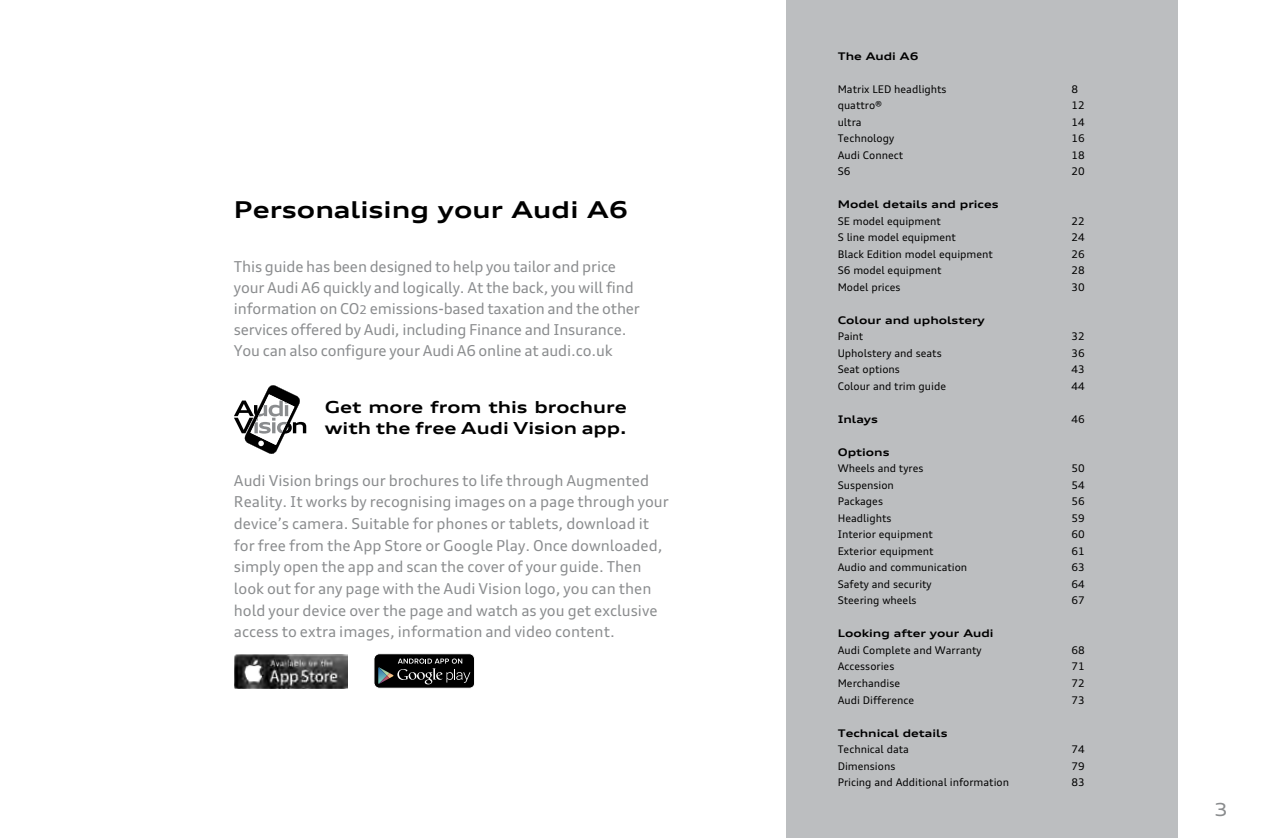
<style>
.page{position:relative;width:1263px;height:838px;background:#fff}
.page>*{position:absolute;margin:0;border:0;box-sizing:border-box;transform-origin:0 0}
.t1{font:700 expanded 23.25px "Audi Type";color:#000}
.t2{font:expanded 18px "Audi Type";color:#8a8c8e}
.t3{font:700 expanded 16.5px/20.7px "Audi Type";color:#000}
.t4{font:15px/21.6px "Audi Type";color:#8a8c8e}
.t5{font:10.5px "Audi Type";color:#000}
.t6{font:700 expanded 10.5px "Audi Type";color:#000}
.s1{font-size:12px}
</style>
<div class="page">
<div style="left:787px;top:0;width:391px;height:838px;background:#bcbec0"></div>
<img style="left:234px;top:654px;width:114px;height:34px">
<div style="left:374px;top:653px;width:101px;height:35px;background:#000;border-radius:5px"></div>
<div style="left:374px;top:653px;width:101px;height:35px;border:1px solid #fff;border-radius:5px"></div>
<svg style="left:378px;top:658px;width:92px;height:26px"></svg>
<svg style="left:234px;top:385px;width:72px;height:69px"></svg>
<h1 class="t1" style="left:234px;top:194px;width:396px">Personalising your Audi A6</h1>
<p class="t4" style="left:234px;top:255px;width:408px;line-height:21.1px">This guide has been designed to help you tailor and price your Audi A6 quickly and logically. At the back, you will find information on CO<span class="s1">2</span> emissions-based taxation and the other services offered by Audi, including Finance and Insurance.<br>You can also configure your Audi A6 online at audi.co.uk</p>
<p class="t3" style="left:325px;top:396px;width:303px">Get more from this brochure with the free Audi Vision app.</p>
<p class="t4" style="left:234px;top:469px;width:436px">Audi Vision brings our brochures to life through Augmented Reality. It works by recognising images on a page through your device’s camera. Suitable for phones or tablets, download it for free from the App Store or Google Play. Once downloaded, simply open the app and scan the cover of your guide. Then look out for any page with the Audi Vision logo, you can then hold your device over the page and watch as you get exclusive access to extra images, information and video content.</p>
<p class="t6" style="left:838px;top:49px;width:82px">The Audi A6</p>
<p class="t5" style="left:838px;top:83px;width:110px">Matrix LED headlights</p>
<p class="t5" style="left:1071px;top:83px;width:8px">8</p>
<p class="t5" style="left:838px;top:99px;width:46px">quattro®</p>
<p class="t5" style="left:1071px;top:99px;width:15px">12</p>
<p class="t5" style="left:838px;top:116px;width:25px">ultra</p>
<p class="t5" style="left:1071px;top:116px;width:15px">14</p>
<p class="t5" style="left:838px;top:132px;width:58px">Technology</p>
<p class="t5" style="left:1071px;top:132px;width:15px">16</p>
<p class="t5" style="left:838px;top:149px;width:67px">Audi Connect</p>
<p class="t5" style="left:1071px;top:149px;width:15px">18</p>
<p class="t5" style="left:838px;top:165px;width:14px">S6</p>
<p class="t5" style="left:1071px;top:165px;width:15px">20</p>
<p class="t6" style="left:838px;top:197px;width:162px">Model details and prices</p>
<p class="t5" style="left:838px;top:214px;width:105px">SE model equipment</p>
<p class="t5" style="left:1071px;top:214px;width:15px">22</p>
<p class="t5" style="left:838px;top:231px;width:120px">S line model equipment</p>
<p class="t5" style="left:1071px;top:231px;width:15px">24</p>
<p class="t5" style="left:838px;top:247px;width:157px">Black Edition model equipment</p>
<p class="t5" style="left:1071px;top:247px;width:15px">26</p>
<p class="t5" style="left:838px;top:264px;width:105px">S6 model equipment</p>
<p class="t5" style="left:1071px;top:264px;width:15px">28</p>
<p class="t5" style="left:838px;top:280px;width:64px">Model prices</p>
<p class="t5" style="left:1071px;top:280px;width:15px">30</p>
<p class="t6" style="left:838px;top:313px;width:149px">Colour and upholstery</p>
<p class="t5" style="left:838px;top:330px;width:27px">Paint</p>
<p class="t5" style="left:1071px;top:330px;width:15px">32</p>
<p class="t5" style="left:838px;top:346px;width:105px">Upholstery and seats</p>
<p class="t5" style="left:1071px;top:346px;width:15px">36</p>
<p class="t5" style="left:838px;top:363px;width:64px">Seat options</p>
<p class="t5" style="left:1071px;top:363px;width:15px">43</p>
<p class="t5" style="left:838px;top:379px;width:110px">Colour and trim guide</p>
<p class="t5" style="left:1071px;top:379px;width:15px">44</p>
<p class="t6" style="left:838px;top:412px;width:42px">Inlays</p>
<p class="t5" style="left:1071px;top:412px;width:15px">46</p>
<p class="t6" style="left:838px;top:445px;width:53px">Options</p>
<p class="t5" style="left:838px;top:462px;width:87px">Wheels and tyres</p>
<p class="t5" style="left:1071px;top:462px;width:15px">50</p>
<p class="t5" style="left:838px;top:478px;width:58px">Suspension</p>
<p class="t5" style="left:1071px;top:478px;width:15px">54</p>
<p class="t5" style="left:838px;top:495px;width:47px">Packages</p>
<p class="t5" style="left:1071px;top:495px;width:15px">56</p>
<p class="t5" style="left:838px;top:511px;width:55px">Headlights</p>
<p class="t5" style="left:1071px;top:511px;width:15px">59</p>
<p class="t5" style="left:838px;top:528px;width:97px">Interior equipment</p>
<p class="t5" style="left:1071px;top:528px;width:15px">60</p>
<p class="t5" style="left:838px;top:544px;width:97px">Exterior equipment</p>
<p class="t5" style="left:1071px;top:544px;width:15px">61</p>
<p class="t5" style="left:838px;top:561px;width:131px">Audio and communication</p>
<p class="t5" style="left:1071px;top:561px;width:15px">63</p>
<p class="t5" style="left:838px;top:577px;width:96px">Safety and security</p>
<p class="t5" style="left:1071px;top:577px;width:15px">64</p>
<p class="t5" style="left:838px;top:594px;width:80px">Steering wheels</p>
<p class="t5" style="left:1071px;top:594px;width:15px">67</p>
<p class="t6" style="left:838px;top:626px;width:157px">Looking after your Audi</p>
<p class="t5" style="left:838px;top:643px;width:145px">Audi Complete and Warranty</p>
<p class="t5" style="left:1071px;top:643px;width:15px">68</p>
<p class="t5" style="left:838px;top:660px;width:58px">Accessories</p>
<p class="t5" style="left:1071px;top:660px;width:15px">71</p>
<p class="t5" style="left:838px;top:676px;width:64px">Merchandise</p>
<p class="t5" style="left:1071px;top:676px;width:15px">72</p>
<p class="t5" style="left:838px;top:693px;width:78px">Audi Difference</p>
<p class="t5" style="left:1071px;top:693px;width:15px">73</p>
<p class="t6" style="left:838px;top:725px;width:111px">Technical details</p>
<p class="t5" style="left:838px;top:742px;width:73px">Technical data</p>
<p class="t5" style="left:1071px;top:742px;width:15px">74</p>
<p class="t5" style="left:838px;top:759px;width:59px">Dimensions</p>
<p class="t5" style="left:1071px;top:759px;width:15px">79</p>
<p class="t5" style="left:838px;top:775px;width:173px">Pricing and Additional information</p>
<p class="t5" style="left:1071px;top:775px;width:15px">83</p>
<p class="t2" style="left:1214px;top:797px;width:16px">3</p>
</div>
